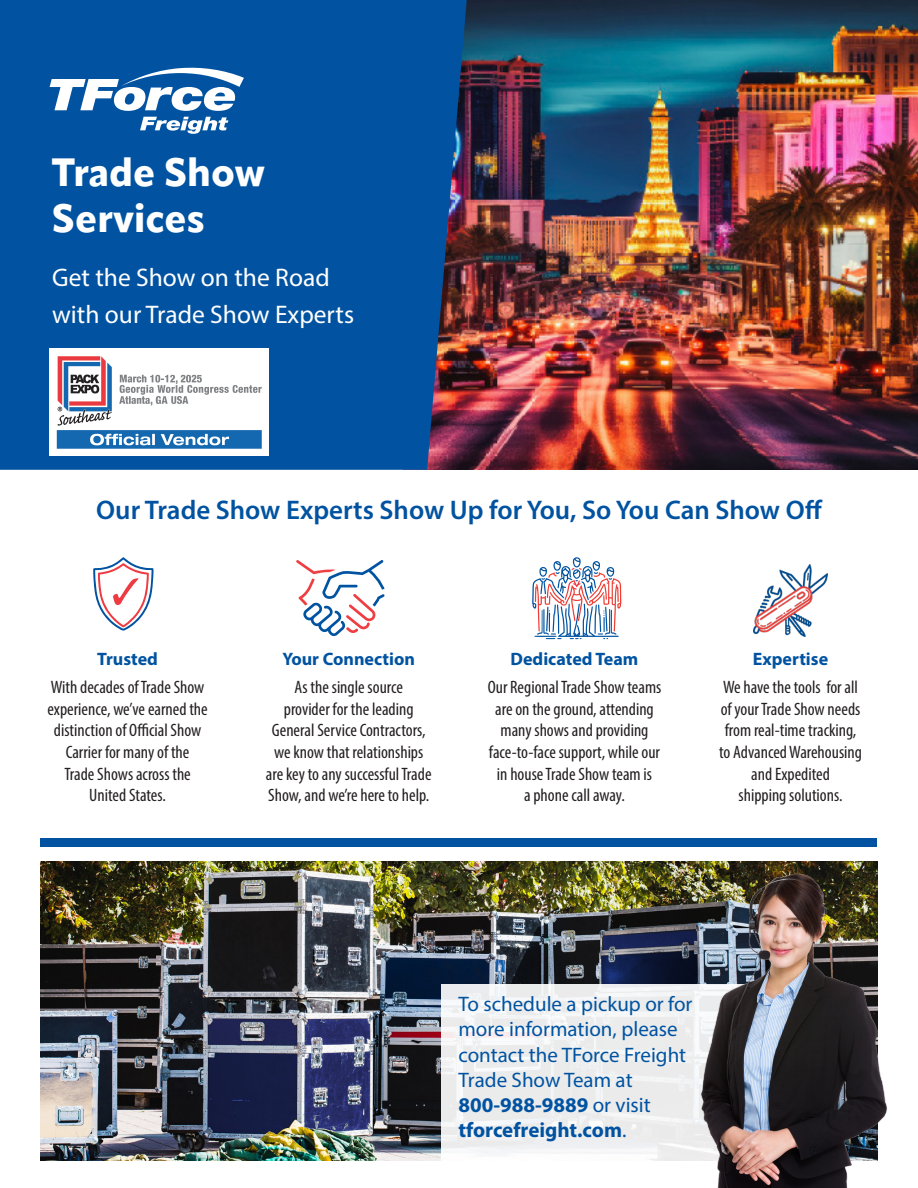
<style>
.page{position:relative;width:918px;height:1188px;background:#fff}
.page>*{position:absolute;margin:0;border:0;box-sizing:border-box;transform-origin:0 0}
.t1{font:800 39px/46.8px "Apparat";color:#fff}
.t2{font:600 27px "Myriad Pro";color:#0153a1}
.t3{font:25.5px/37.5px "Myriad Pro";color:#fff}
.t4{font:21px/25.2px "Myriad Pro";color:#0153a1}
.Body{font:condensed 18px/21.6px "Myriad Pro";color:#231f20;text-align:center}
.t5{font:700 18px "Myriad Pro";color:#0153a1}
.s1{font-weight:700}
</style>
<div class="page">
<div style="left:40px;top:838px;width:837px;height:9px;background:#0153a1"></div>
<img style="left:467px;top:0;width:451px;height:470px">
<div style="left:0;top:0;width:467px;height:470px;background:#0153a1"></div>
<svg style="left:50px;top:66px;width:194px;height:45px"></svg>
<svg style="left:140px;top:117px;width:88px;height:17px"></svg>
<img style="left:753px;top:565px;width:74px;height:71px">
<svg style="left:296px;top:560px;width:89px;height:76px"></svg>
<svg style="left:532px;top:557px;width:89px;height:82px"></svg>
<svg style="left:93px;top:557px;width:61px;height:74px"></svg>
<img style="left:40px;top:861px;width:613px;height:300px">
<div style="left:442px;top:984px;width:363px;height:177px;background:linear-gradient(to bottom,#efeff0,#f0f0f1)"></div>
<img style="left:653px;top:861px;width:234px;height:327px">
<img style="left:50px;top:349px;width:219px;height:106px">
<p class="t1" style="left:52px;top:149px;width:215px">Trade Show<br>Services</p>
<p class="t3" style="left:52px;top:258px;width:303px">Get the Show on the Road with our Trade Show Experts</p>
<p class="t2" style="left:96px;top:493px;width:728px">Our Trade Show Experts Show Up for You, So You Can Show Off</p>
<h2 class="t5" style="left:97px;top:647px;width:62px">Trusted</h2>
<p class="Body" style="left:48px;top:676px;width:162px">With decades of Trade Show experience, we’ve earned the distinction of Official Show<br>Carrier for many of the<br>Trade Shows across the<br>United States.</p>
<h2 class="t5" style="left:283px;top:647px;width:134px">Your Connection</h2>
<p class="Body" style="left:266px;top:676px;width:167px">As the single source<br>provider for the leading<br>General Service Contractors, we know that relationships are key to any successful Trade<br>Show, and we’re here to help.</p>
<h2 class="t5" style="left:511px;top:647px;width:129px">Dedicated Team</h2>
<p class="Body" style="left:488px;top:676px;width:175px">Our Regional Trade Show teams are on the ground, attending many shows and providing face-to-face support, while our in house Trade Show team is<br>a phone call away.</p>
<h2 class="t5" style="left:753px;top:647px;width:77px">Expertise</h2>
<h2 class="Body" style="left:721px;top:676px;width:141px;text-align:left">We have the tools for all of your Trade Show needs</h2>
<h2 class="Body" style="left:719px;top:720px;width:144px">from real-time tracking, to Advanced Warehousing and Expedited<br>shipping solutions.</h2>
<p class="t4" style="left:458px;top:991px;width:236px">To schedule a pickup or for more information, please contact the TForce Freight<br>Trade Show Team at<br><span class="s1">800-988-9889</span> or visit <span class="s1">tforcefreight.com</span>.</p>
</div>
